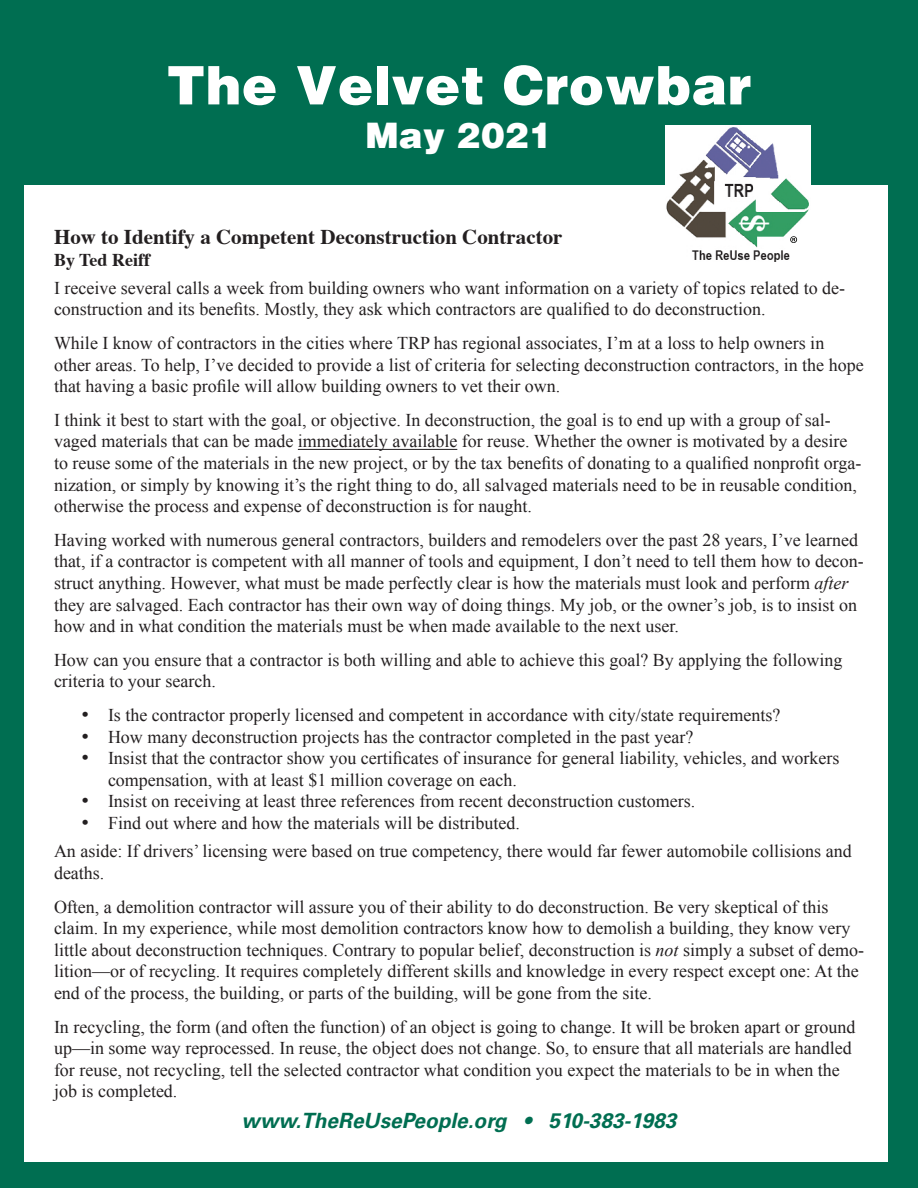
<style>
.page{position:relative;width:918px;height:1188px;background:#006e51}
.page>*{position:absolute;margin:0;border:0;box-sizing:border-box;transform-origin:0 0}
.t1{font:900 54px "Helvetica";color:#fff}
.t2{font:900 36px "Helvetica";color:#fff}
.t3{font:700 21px "Times";color:#231f20}
.t4{font:italic 700 21px "Univers";color:#006e51}
.No_Spacing{font:18px/21.6px "Times New Roman";color:#231f20}
.t5{font:700 18px "Times";color:#231f20}
.s1{font-style:italic}
</style>
<div class="page">
<div style="left:24px;top:186px;width:864px;height:976px;background:#fff"></div>
<hr style="left:298px;top:449px;width:159px;height:1px;background:#231f20">
<img style="left:665px;top:125px;width:146px;height:136px">
<p class="t1" style="left:167px;top:53px;width:586px">The Velvet Crowbar</p>
<p class="t2" style="left:365px;top:113px;width:190px">May 2021</p>
<p class="t3" style="left:54px;top:223px;width:510px">How to Identify a Competent Deconstruction Contractor</p>
<p class="t5" style="left:54px;top:247px;width:98px">By Ted Reiff</p>
<p class="No_Spacing" style="left:54px;top:277px;width:793px">I receive several calls a week from building owners who want information on a variety of topics related to de&shy;construction and its benefits. Mostly, they ask which contractors are qualified to do deconstruction.</p>
<p class="No_Spacing" style="left:54px;top:332px;width:811px">While I know of contractors in the cities where TRP has regional associates, I’m at a loss to help owners in other areas. To help, I’ve decided to provide a list of criteria for selecting deconstruction contractors, in the hope that having a basic profile will allow building owners to vet their own.</p>
<p class="No_Spacing" style="left:54px;top:409px;width:809px">I think it best to start with the goal, or objective. In deconstruction, the goal is to end up with a group of sal&shy;vaged materials that can be made immediately available for reuse. Whether the owner is motivated by a desire to reuse some of the materials in the new project, or by the tax benefits of donating to a qualified nonprofit orga&shy;nization, or simply by knowing it’s the right thing to do, all salvaged materials need to be in reusable condition, otherwise the process and expense of deconstruction is for naught.</p>
<p class="No_Spacing" style="left:54px;top:529px;width:811px">Having worked with numerous general contractors, builders and remodelers over the past 28 years, I’ve learned that, if a contractor is competent with all manner of tools and equipment, I don’t need to tell them how to decon&shy;struct anything. However, what must be made perfectly clear is how the materials must look and perform <span class="s1">after </span>they are salvaged. Each contractor has their own way of doing things. My job, or the owner’s job, is to insist on how and in what condition the materials must be when made available to the next user.</p>
<p class="No_Spacing" style="left:54px;top:649px;width:790px">How can you ensure that a contractor is both willing and able to achieve this goal? By applying the following criteria to your search.</p>
<p class="No_Spacing" style="left:81px;top:704px;width:701px">• Is the contractor properly licensed and competent in accordance with city/state requirements?</p>
<p class="No_Spacing" style="left:81px;top:726px;width:614px">• How many deconstruction projects has the contractor completed in the past year?</p>
<p class="No_Spacing" style="left:108px;top:747px;width:733px;text-indent:-27px">• Insist that the contractor show you certificates of insurance for general liability, vehicles, and workers compensation, with at least $1 million coverage on each.</p>
<p class="No_Spacing" style="left:81px;top:790px;width:616px">• Insist on receiving at least three references from recent deconstruction customers.</p>
<p class="No_Spacing" style="left:81px;top:812px;width:440px">• Find out where and how the materials will be distributed.</p>
<p class="No_Spacing" style="left:54px;top:840px;width:799px">An aside: If drivers’ licensing were based on true competency, there would far fewer automobile collisions and deaths.</p>
<p class="No_Spacing" style="left:54px;top:896px;width:811px">Often, a demolition contractor will assure you of their ability to do deconstruction. Be very skeptical of this claim. In my experience, while most demolition contractors know how to demolish a building, they know very little about deconstruction techniques. Contrary to popular belief, deconstruction is <span class="s1">not</span> simply a subset of demo&shy;lition—or of recycling. It requires completely different skills and knowledge in every respect except one: At the end of the process, the building, or parts of the building, will be gone from the site.</p>
<p class="No_Spacing" style="left:54px;top:1016px;width:803px">In recycling, the form (and often the function) of an object is going to change. It will be broken apart or ground up—in some way reprocessed. In reuse, the object does not change. So, to ensure that all materials are handled for reuse, not recycling, tell the selected contractor what condition you expect the materials to be in when the job is completed.</p>
<p class="t4" style="left:242px;top:1108px;width:436px">www.TheReUsePeople.org • 510-383-1983</p>
</div>
